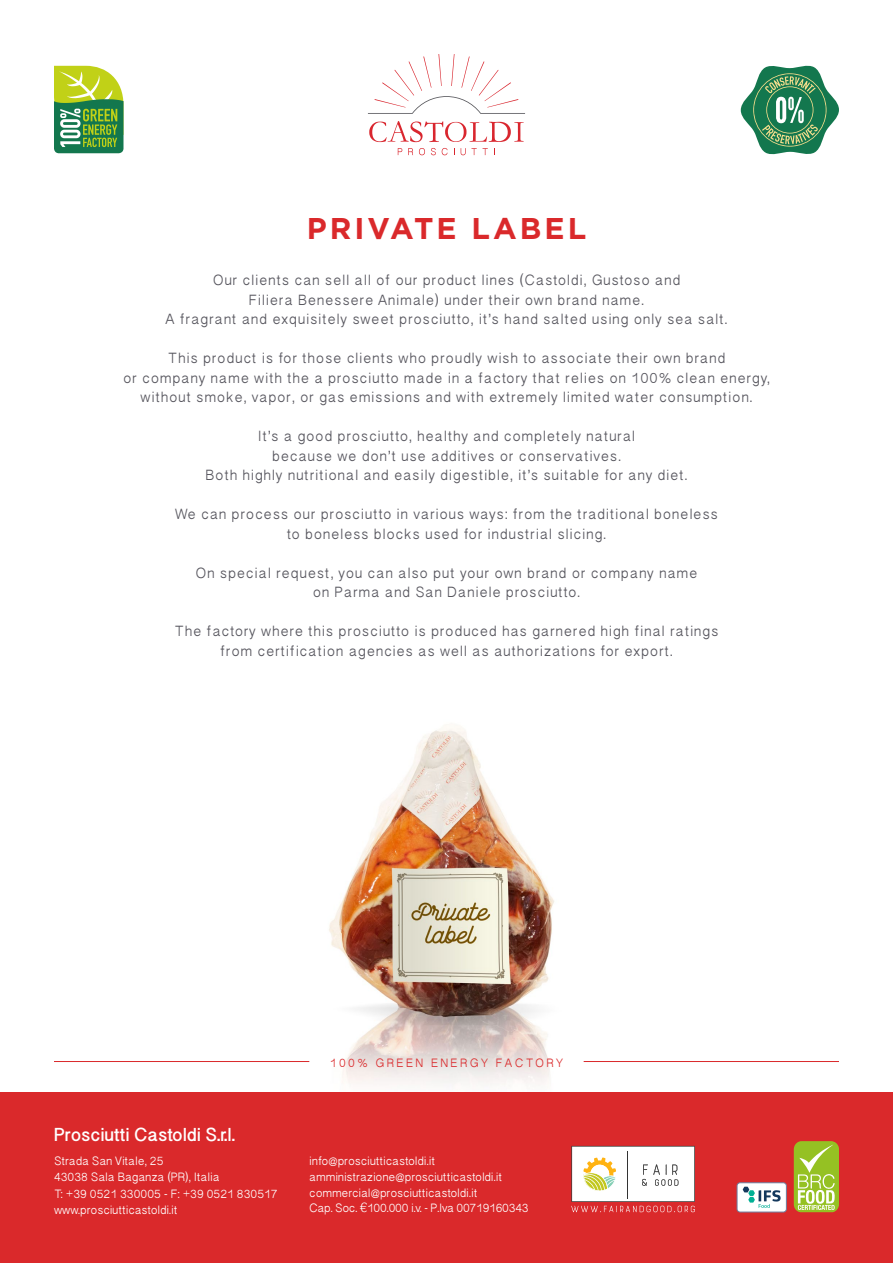
<style>
.page{position:relative;width:893px;height:1263px;background:#fff}
.page>*{position:absolute;margin:0;border:0;box-sizing:border-box;transform-origin:0 0}
.t1{font:700 30px "Gotham";letter-spacing:.1em;color:#da292b}
.t2{font:700 21px "Oriya Sangam MN";color:#fff}
.t3{font:16.5px/19.5px "Oriya Sangam MN";letter-spacing:.05em;color:#57565e;text-align:center}
.t4{font:13.5px/16.2px "Oriya Sangam MN";color:#fff}
.t5{font:13.5px "Oriya Sangam MN";letter-spacing:.18em;color:#da292b}
.s1{font-family:"Helvetica";font-weight:300}
</style>
<div class="page">
<img style="left:243px;top:725px;width:366px;height:368px">
<div style="left:0;top:1093px;width:893px;height:170px;background:#da292b"></div>
<div style="left:737px;top:1183px;width:49px;height:29px;background:#fff;border-radius:3px"></div>
<div style="left:737px;top:1182px;width:50px;height:30px;border:1px solid #6e7d9e;border-radius:3px"></div>
<svg style="left:743px;top:1187px;width:38px;height:21px"></svg>
<svg style="left:794px;top:1141px;width:45px;height:71px;background:#accb51"></svg>
<svg style="left:369px;top:121px;width:155px;height:21px"></svg>
<svg style="left:398px;top:148px;width:4px;height:7px"></svg>
<svg style="left:408px;top:148px;width:5px;height:7px"></svg>
<svg style="left:419px;top:148px;width:6px;height:7px"></svg>
<svg style="left:431px;top:148px;width:5px;height:7px"></svg>
<svg style="left:442px;top:148px;width:6px;height:7px"></svg>
<svg style="left:461px;top:148px;width:16px;height:7px"></svg>
<svg style="left:483px;top:148px;width:5px;height:7px"></svg>
<svg style="left:368px;top:54px;width:157px;height:60px"></svg>
<svg style="left:571px;top:1146px;width:124px;height:66px;background:#ebd1c9"></svg>
<hr style="left:54px;top:1061px;width:255px;height:1px;background:#da292b">
<hr style="left:584px;top:1061px;width:255px;height:1px;background:#da292b">
<svg style="left:54px;top:66px;width:69px;height:87px;background:#7db051"></svg>
<svg style="left:741px;top:66px;width:98px;height:88px"></svg>
<h1 class="t1" style="left:307px;top:209px;width:281px">PRIVATE LABEL</h1>
<p class="t3" style="left:165px;top:270px;width:563px">Our clients can sell all of our product lines (Castoldi, Gustoso and<br>Filiera Benessere Animale) under their own brand name.<br>A fragrant and exquisitely sweet prosciutto, it’s hand salted using only sea salt.</p>
<p class="t3" style="left:123px;top:348px;width:648px">This product is for those clients who proudly wish to associate their own brand<br>or company name with the a prosciutto made in a factory that relies on 100% clean energy, without smoke, vapor, or gas emissions and with extremely limited water consumption.</p>
<p class="t3" style="left:205px;top:426px;width:483px">It’s a good prosciutto, healthy and completely natural<br>because we don’t use additives or conservatives.<br>Both highly nutritional and easily digestible, it’s suitable for any diet.</p>
<p class="t3" style="left:175px;top:504px;width:544px">We can process our prosciutto in various ways: from the traditional boneless to boneless blocks used for industrial slicing.</p>
<p class="t3" style="left:196px;top:562px;width:503px">On special request, you can also put your own brand or company name on Parma and San Daniele prosciutto.</p>
<p class="t3" style="left:174px;top:621px;width:545px">The factory where this prosciutto is produced has garnered high final ratings from certification agencies as well as authorizations for export.</p>
<p class="t5" style="left:330px;top:1054px;width:235px">100% GREEN ENERGY FACTORY</p>
<p class="t2" style="left:54px;top:1121px;width:183px">Prosciutti Castoldi S.r.l.</p>
<p class="t4" style="left:54px;top:1152px;width:225px">Strada San Vitale, 25<br>43038 Sala Baganza (PR), Italia<br>T: +39 0521 330005 - F: +39 0521 830517 www.prosciutticastoldi.it</p>
<p class="t4" style="left:309px;top:1152px;width:221px;line-height:15.8px">info@prosciutticastoldi.it amministrazione@prosciutticastoldi.it commercial@prosciutticastoldi.it<br>Cap. Soc. <span class="s1">€</span>100.000 i.v. - P.Iva 00719160343</p>
</div>
